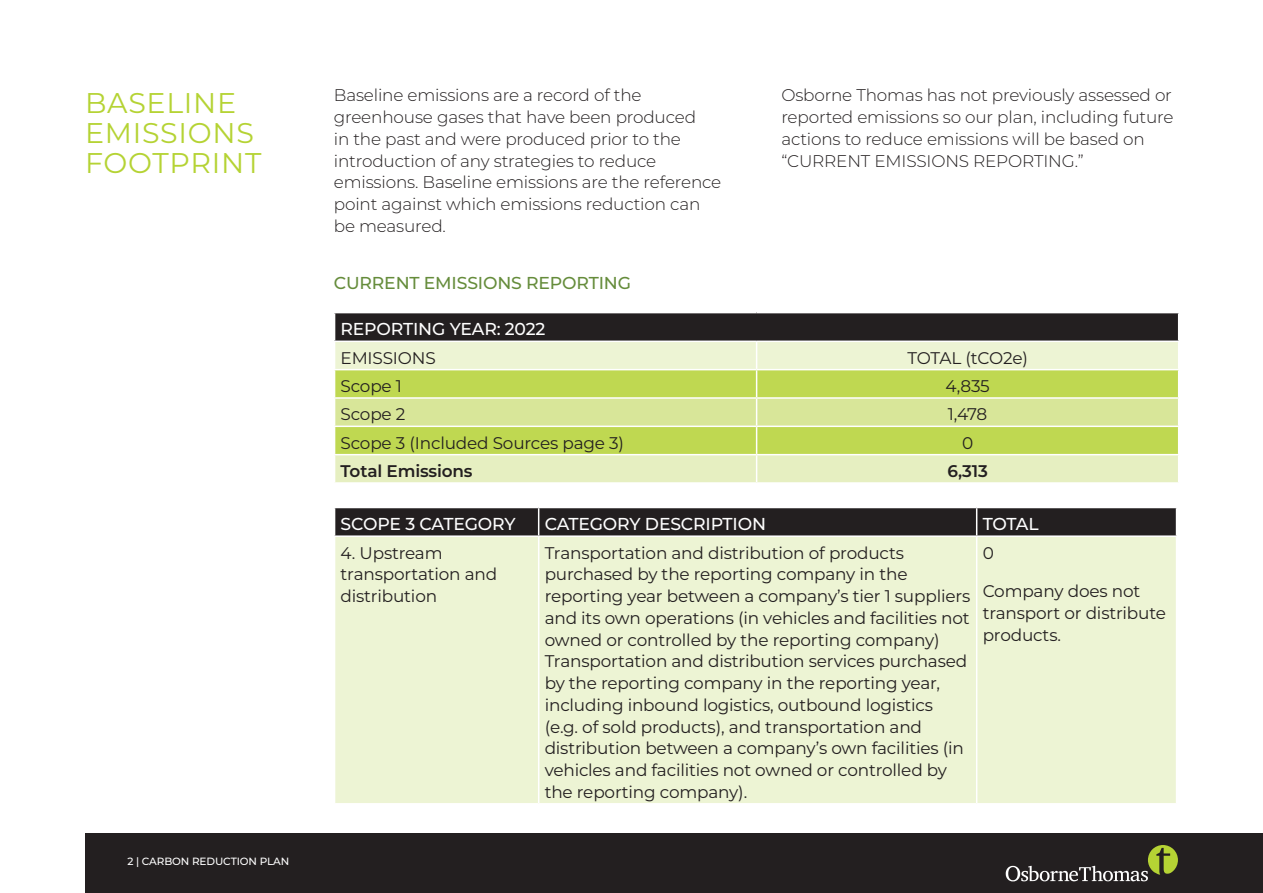
<style>
.page{position:relative;width:1263px;height:893px;background:#fff}
.page>*{position:absolute;margin:0;border:0;box-sizing:border-box;transform-origin:0 0}
.t1{font:28.5px/30px "Montserrat";letter-spacing:.025em;color:#b5d334}
.t2{font:500 17.25px "Montserrat";letter-spacing:-.01em;color:#fff}
.t3{font:500 17.25px "Montserrat";letter-spacing:-.01em;color:#658c3b}
.t4{font:16.8px/21.8px "Montserrat";letter-spacing:-.01em;color:#231f20}
.t5{font:300 16.8px/21.8px "Montserrat";letter-spacing:-.01em;color:#231f20}
.t6{font:600 16.8px "Montserrat";letter-spacing:-.01em;color:#231f20}
.t7{font:500 10.5px "Montserrat";letter-spacing:-.01em;color:#fff}
</style>
<div class="page">
<div style="left:85px;top:833px;width:1178px;height:60px;background:#231f20"></div>
<svg style="left:1006px;top:845px;width:172px;height:36px"></svg>
<svg style="left:334px;top:313px;width:845px;height:169px;background:#bac683"></svg>
<div style="left:335px;top:537px;width:841px;height:266px;background:#edf4d4"></div>
<svg style="left:334px;top:507px;width:843px;height:28px;background:#2e2a2b"></svg>
<hr style="left:538px;top:537px;width:1px;height:266px;background:#fff">
<hr style="left:976px;top:537px;width:1px;height:266px;background:#fff">
<h1 class="t1" style="left:85px;top:87px;width:178px">BASELINE<br>EMISSIONS<br>FOOTPRINT</h1>
<p class="t7" style="left:128px;top:854px;width:163px">2 | CARBON REDUCTION PLAN</p>
<p class="t5" style="left:334px;top:84px;width:389px">Baseline emissions are a record of the greenhouse gases that have been produced<br>in the past and were produced prior to the introduction of any strategies to reduce emissions. Baseline emissions are the reference point against which emissions reduction can be measured.</p>
<p class="t5" style="left:781px;top:84px;width:394px">Osborne Thomas has not previously assessed or reported emissions so our plan, including future actions to reduce emissions will be based on “CURRENT EMISSIONS REPORTING.”</p>
<p class="t3" style="left:334px;top:271px;width:299px">CURRENT EMISSIONS REPORTING</p>
<p class="t2" style="left:341px;top:317px;width:206px">REPORTING YEAR: 2022</p>
<p class="t4" style="left:341px;top:346px;width:97px">EMISSIONS</p>
<p class="t4" style="left:907px;top:346px;width:122px">TOTAL (tCO2e)</p>
<p class="t4" style="left:341px;top:375px;width:63px">Scope 1</p>
<p class="t4" style="left:945px;top:375px;width:46px">4,835</p>
<p class="t4" style="left:341px;top:403px;width:66px">Scope 2</p>
<p class="t4" style="left:948px;top:403px;width:41px">1,478</p>
<p class="t4" style="left:341px;top:431px;width:285px">Scope 3 (Included Sources page 3)</p>
<p class="t4" style="left:962px;top:431px;width:13px">0</p>
<p class="t6" style="left:341px;top:459px;width:134px">Total Emissions</p>
<p class="t6" style="left:947px;top:459px;width:42px">6,313</p>
<p class="t2" style="left:341px;top:512px;width:176px">SCOPE 3 CATEGORY</p>
<p class="t2" style="left:545px;top:512px;width:223px">CATEGORY DESCRIPTION</p>
<p class="t2" style="left:983px;top:512px;width:57px">TOTAL</p>
<p class="t4" style="left:341px;top:541px;width:158px">4. Upstream transportation and distribution</p>
<p class="t4" style="left:545px;top:541px;width:427px">Transportation and distribution of products purchased by the reporting company in the reporting year between a company’s tier 1 suppliers and its own operations (in vehicles and facilities not owned or controlled by the reporting company)<br>Transportation and distribution services purchased by the reporting company in the reporting year, including inbound logistics, outbound logistics (e.g. of sold products), and transportation and distribution between a company’s own facilities (in vehicles and facilities not owned or controlled by the reporting company).</p>
<p class="t4" style="left:983px;top:541px;width:13px">0</p>
<p class="t4" style="left:983px;top:580px;width:185px">Company does not transport or distribute products.</p>
</div>
